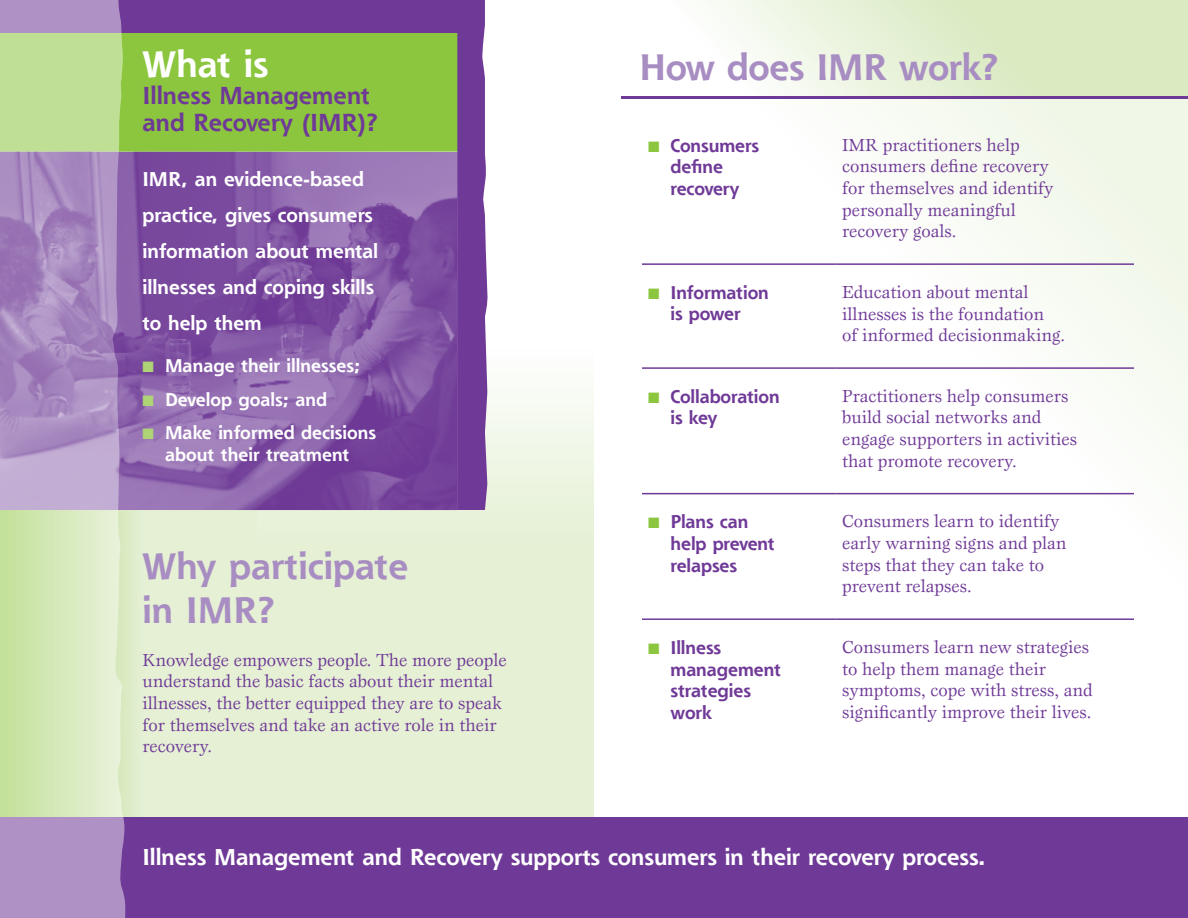
<style>
.page{position:relative;width:1188px;height:918px;background:#fff}
.page>*{position:absolute;margin:0;border:0;box-sizing:border-box;transform-origin:0 0}
.t1{font:700 36px/43.2px "Shannon";color:#a88dc2}
.t2{font:700 36px "Shannon";color:#fff}
.t3{font:700 24px/27px "Shannon";color:#6f3997}
.t4{font:700 22.5px "Shannon";color:#fff}
.t5{font:700 19.5px/36px "Shannon";color:#fff}
.t6{font:18px/21.6px "Esprit";color:#6f3997}
.t7{font:700 18px/21.6px "Shannon";letter-spacing:-.005em;color:#6f3997}
.t8{font:700 18px/21.6px "Shannon";color:#fff;text-align:center}
.s1{color:#aed475}
.s2{color:#8bc63e}
</style>
<div class="page">
<div style="left:123px;top:348px;width:471px;height:484px;background:linear-gradient(to bottom,#f5faef,#deecc9)"></div>
<div style="left:0;top:510px;width:256px;height:309px;background:#e5f0d4"></div>
<div style="left:0;top:818px;width:1188px;height:100px;background:#6f3997"></div>
<svg style="left:709px;top:0;width:479px;height:96px;background:#e4f0d3"></svg>
<div style="left:125px;top:0;width:363px;height:510px;background:#6f3997"></div>
<div style="left:0;top:33px;width:458px;height:119px;background:#8bc63e"></div>
<svg style="left:0;top:0;width:125px;height:918px"></svg>
<img style="left:0;top:151px;width:457px;height:359px">
<hr style="left:621px;top:96px;width:567px;height:3px;background:#6f3997">
<hr style="left:642px;top:263px;width:194px;height:2px;background:#6f3997">
<hr style="left:836px;top:263px;width:298px;height:2px;background:#6f3997">
<hr style="left:642px;top:367px;width:194px;height:2px;background:#6f3997">
<hr style="left:836px;top:367px;width:298px;height:2px;background:#6f3997">
<hr style="left:642px;top:493px;width:194px;height:1px;background:#6f3997">
<hr style="left:836px;top:493px;width:298px;height:1px;background:#6f3997">
<hr style="left:642px;top:618px;width:194px;height:2px;background:#6f3997">
<hr style="left:836px;top:618px;width:298px;height:2px;background:#6f3997">
<div style="left:457px;top:0;width:5px;height:510px;background:#6f3997"></div>
<h2 class="t2" style="left:142px;top:42px;width:127px">What is</h2>
<h2 class="t3" style="left:143px;top:82px;width:237px">Illness Management and Recovery (IMR)?</h2>
<p class="t5" style="left:142px;top:161px;width:237px">IMR, an evidence-based practice, gives consumers information about mental illnesses and coping skills to help them</p>
<p class="t8" style="left:142px;top:355px;width:219px"><span class="s1">■</span> Manage their illnesses;</p>
<p class="t8" style="left:142px;top:388px;width:186px"><span class="s1">■</span> Develop goals; and</p>
<p class="t8" style="left:142px;top:422px;width:235px"><span class="s1">■</span> Make informed decisions about their treatment</p>
<h3 class="t1" style="left:142px;top:545px;width:268px">Why participate in IMR?</h3>
<p class="t6" style="left:142px;top:649px;width:366px">Knowledge empowers people. The more people understand the basic facts about their mental illnesses, the better equipped they are to speak for themselves and take an active role in their recovery.</p>
<h3 class="t1" style="left:639px;top:45px;width:361px">How does IMR work?</h3>
<p class="t7" style="left:670px;top:134px;width:90px;text-indent:-22px"><span class="s2">■</span> Consumers define recovery</p>
<p class="t6" style="left:842px;top:134px;width:213px">IMR practitioners help consumers define recovery for themselves and identify personally meaningful recovery goals.</p>
<p class="t7" style="left:648px;top:281px;width:122px;text-align:center"><span class="s2">■</span> Information is power</p>
<p class="t6" style="left:842px;top:281px;width:224px">Education about mental illnesses is the foundation<br>of informed decisionmaking.</p>
<p class="t7" style="left:670px;top:385px;width:111px;text-indent:-22px"><span class="s2">■</span> Collaboration is key</p>
<p class="t6" style="left:842px;top:385px;width:236px">Practitioners help consumers build social networks and engage supporters in activities that promote recovery.</p>
<p class="t7" style="left:670px;top:511px;width:106px;text-indent:-22px"><span class="s2">■</span> Plans can help prevent relapses</p>
<p class="t6" style="left:842px;top:510px;width:226px">Consumers learn to identify early warning signs and plan steps that they can take to prevent relapses.</p>
<p class="t7" style="left:670px;top:636px;width:112px;text-indent:-22px"><span class="s2">■</span> Illness management strategies work</p>
<p class="t6" style="left:842px;top:636px;width:252px">Consumers learn new strategies to help them manage their symptoms, cope with stress, and significantly improve their lives.</p>
<p class="t4" style="left:142px;top:843px;width:845px">Illness Management and Recovery supports consumers in their recovery process.</p>
</div>
